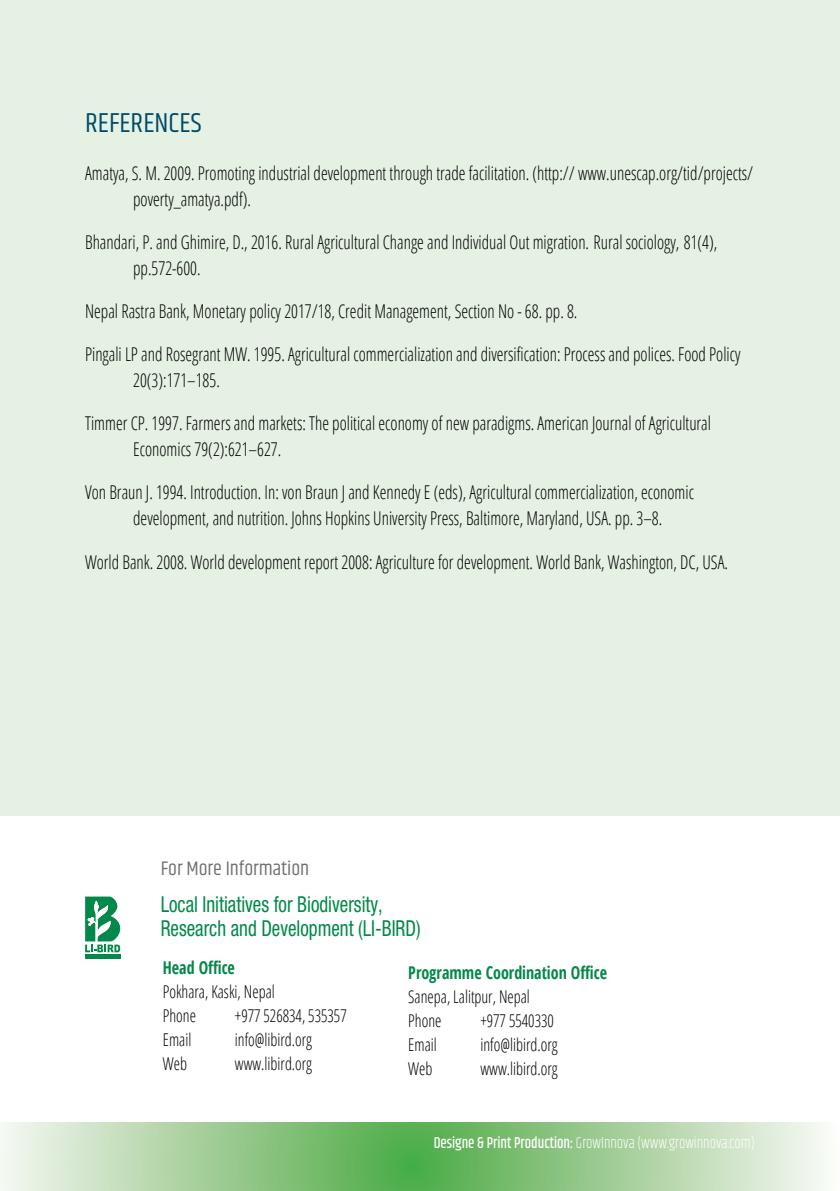
<style>
.page{position:relative;width:840px;height:1191px;background:#fff}
.page>*{position:absolute;margin:0;border:0;box-sizing:border-box;transform-origin:0 0}
.t1{font:28px "Khand";color:#004a6b}
.t2{font:condensed 22px/24px "Helvetica Neue";color:#008949;scale:.86 1}
.t3{font:20px "Khand";color:#6d6e71}
.t4{font:300 condensed 19px/26px "Open Sans";color:#000;scale:.9 1}
.t5{font:300 condensed 17.6px/24px "Open Sans";color:#000;scale:.91 1}
.t6{font:700 condensed 17.6px "Open Sans";color:#028848;scale:.91 1}
.t7{font:300 16px "Khand";color:#fff;scale:.9 1}
.s1{font-weight:500}
</style>
<div class="page">
<div style="left:0;top:0;width:839px;height:815px;background:#e5f1e3"></div>
<hr style="left:85px;top:954px;width:35px;height:1px;background:#028848">
<hr style="left:85px;top:956px;width:35px;height:3px;background:#028848">
<svg style="left:85px;top:896px;width:35px;height:56px"></svg>
<svg style="left:0;top:1123px;width:825px;height:68px;background:#a2cf9a"></svg>
<h1 class="t1" style="left:85px;top:105px;width:118px">REFERENCES</h1>
<p class="t4" style="left:133px;top:160px;width:690px;text-indent:-48px">Amatya, S. M. 2009. Promoting industrial development through trade facilitation. (http:// www.unescap.org/tid/projects/ poverty_amatya.pdf).</p>
<p class="t4" style="left:133px;top:229px;width:650px;text-indent:-48px">Bhandari, P. and Ghimire, D., 2016. Rural Agricultural Change and Individual Out migration. Rural sociology, 81(4), pp.572-600.</p>
<p class="t4" style="left:85px;top:298px;width:548px">Nepal Rastra Bank, Monetary policy 2017/18, Credit Management, Section No - 68. pp. 8.</p>
<p class="t4" style="left:133px;top:341px;width:676px;text-indent:-48px">Pingali LP and Rosegrant MW. 1995. Agricultural commercialization and diversification: Process and polices. Food Policy<br>20(3):171–185.</p>
<p class="t4" style="left:133px;top:410px;width:643px;text-indent:-48px">Timmer CP. 1997. Farmers and markets: The political economy of new paradigms. American Journal of Agricultural<br>Economics 79(2):621–627.</p>
<p class="t4" style="left:133px;top:479px;width:624px;text-indent:-48px">Von Braun J. 1994. Introduction. In: von Braun J and Kennedy E (eds), Agricultural commercialization, economic development, and nutrition. Johns Hopkins University Press, Baltimore, Maryland, USA. pp. 3–8.</p>
<p class="t4" style="left:85px;top:548px;width:715px">World Bank. 2008. World development report 2008: Agriculture for development. World Bank, Washington, DC, USA.</p>
<p class="t3" style="left:161px;top:856px;width:150px">For More Information</p>
<p class="t2" style="left:161px;top:892px;width:303px">Local Initiatives for Biodiversity,<br>Research and Development (LI-BIRD)</p>
<p class="t6" style="left:408px;top:960px;width:220px">Programme Coordination Office</p>
<p class="t5" style="left:408px;top:984px;width:135px">Sanepa, Lalitpur, Nepal<br>Phone</p>
<p class="t6" style="left:163px;top:955px;width:81px">Head Office</p>
<p class="t5" style="left:163px;top:978px;width:124px">Pokhara, Kaski, Nepal<br>Phone</p>
<p class="t5" style="left:235px;top:1002px;width:124px">+977 526834, 535357</p>
<p class="t5" style="left:480px;top:1008px;width:82px">+977 5540330</p>
<p class="t5" style="left:163px;top:1026px;width:33px">Email</p>
<p class="t5" style="left:235px;top:1026px;width:86px">info@libird.org</p>
<p class="t5" style="left:163px;top:1050px;width:28px">Web</p>
<p class="t5" style="left:235px;top:1050px;width:86px">www.libird.org</p>
<p class="t5" style="left:408px;top:1032px;width:33px">Email</p>
<p class="t5" style="left:480px;top:1032px;width:86px">info@libird.org</p>
<p class="t5" style="left:408px;top:1056px;width:28px">Web</p>
<p class="t5" style="left:480px;top:1056px;width:86px">www.libird.org</p>
<p class="t7" style="left:433px;top:1133px;width:358px"><span class="s1">Designe &amp; Print Production:</span> GrowInnova (www.growinnova.com)</p>
</div>
